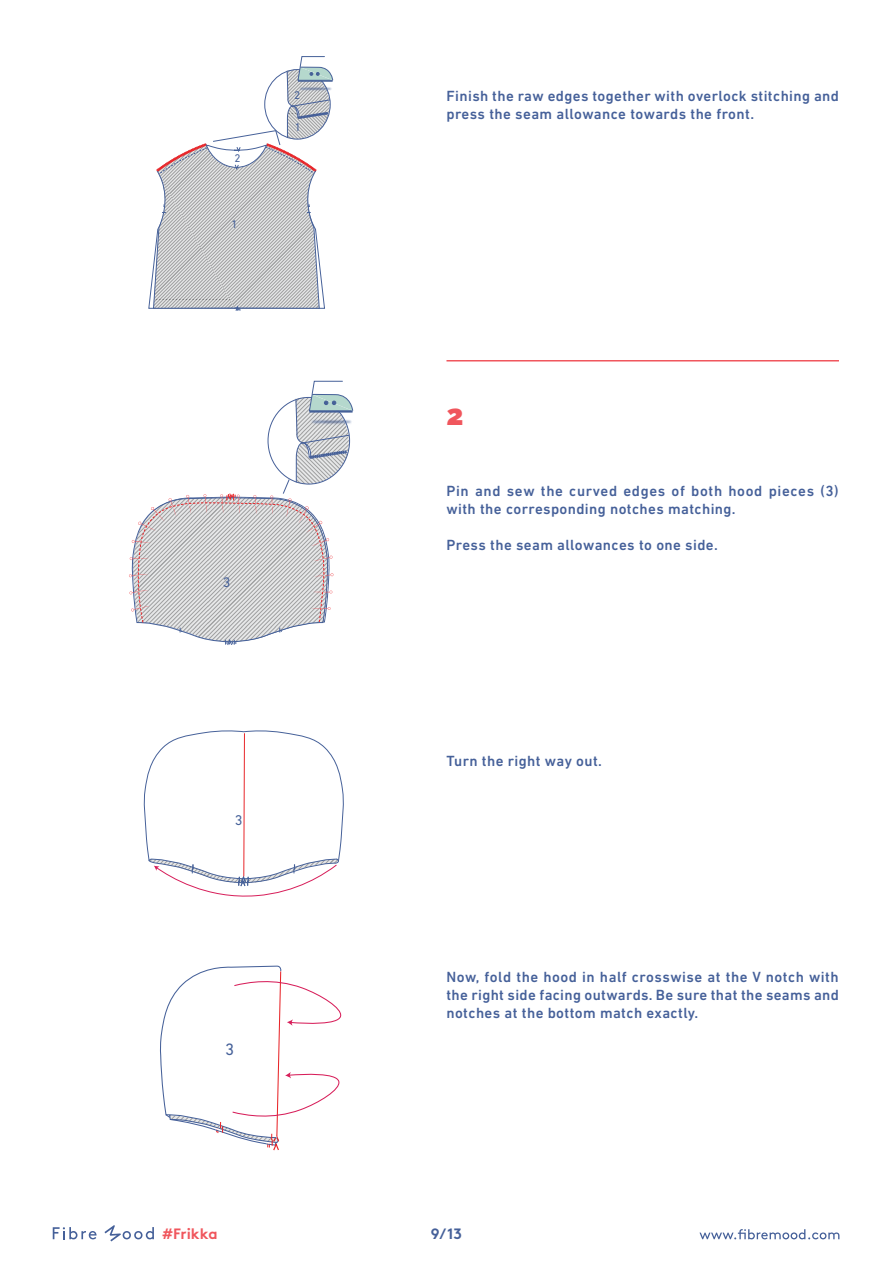
<style>
.page{position:relative;width:893px;height:1263px;background:#fff}
.page>*{position:absolute;margin:0;border:0;box-sizing:border-box;transform-origin:0 0}
.t1{font:900 28.5px "Raleway";color:#f0565d}
.t2{font:16.8px "DIN Next LT Pro";color:#466199}
.t3{font:500 15px/18px "DIN Next LT Pro";letter-spacing:.025em;color:#456099}
.t4{font:700 15px "Brown";color:#f0565d}
.t5{font:700 15px "Brown";color:#456099}
.t6{font:14.4px "DIN Next LT Pro";color:#466199}
.t7{font:14.1px "DIN Next LT Pro";color:#466199}
.t8{font:11.25px "DIN Next LT Pro";color:#466199}
</style>
<div class="page">
<svg style="left:699px;top:1229px;width:140px;height:10px"></svg>
<svg style="left:53px;top:1227px;width:44px;height:12px"></svg>
<svg style="left:104px;top:1225px;width:50px;height:16px"></svg>
<hr style="left:446px;top:360px;width:393px;height:1px;background:#f0565d">
<svg style="left:148px;top:56px;width:185px;height:255px"></svg>
<svg style="left:129px;top:381px;width:224px;height:264px"></svg>
<svg style="left:143px;top:730px;width:201px;height:167px"></svg>
<svg style="left:160px;top:965px;width:182px;height:186px"></svg>
<p class="t8" style="left:235px;top:151px;width:8px">2</p>
<p class="t8" style="left:232px;top:218px;width:8px">1</p>
<p class="t8" style="left:294px;top:89px;width:8px">2</p>
<p class="t8" style="left:295px;top:120px;width:8px">1</p>
<p class="t7" style="left:224px;top:573px;width:9px">3</p>
<p class="t6" style="left:235px;top:811px;width:9px">3</p>
<p class="t2" style="left:225px;top:1040px;width:11px">3</p>
<p class="t3" style="left:446px;top:87px;width:394px">Finish the raw edges together with overlock stitching and press the seam allowance towards the front.</p>
<h1 class="t1" style="left:446px;top:399px;width:19px">2</h1>
<p class="t3" style="left:446px;top:482px;width:394px">Pin and sew the curved edges of both hood pieces (3) with the corresponding notches matching.</p>
<p class="t3" style="left:446px;top:536px;width:273px">Press the seam allowances to one side.</p>
<p class="t3" style="left:446px;top:752px;width:157px">Turn the right way out.</p>
<p class="t3" style="left:446px;top:968px;width:394px;text-align:justify">Now, fold the hood in half crosswise at the V notch with the right side facing outwards. Be sure that the seams and notches at the bottom match exactly.</p>
<p class="t4" style="left:162px;top:1222px;width:57px">#Frikka</p>
<p class="t5" style="left:431px;top:1221px;width:33px">9/13</p>
</div>
